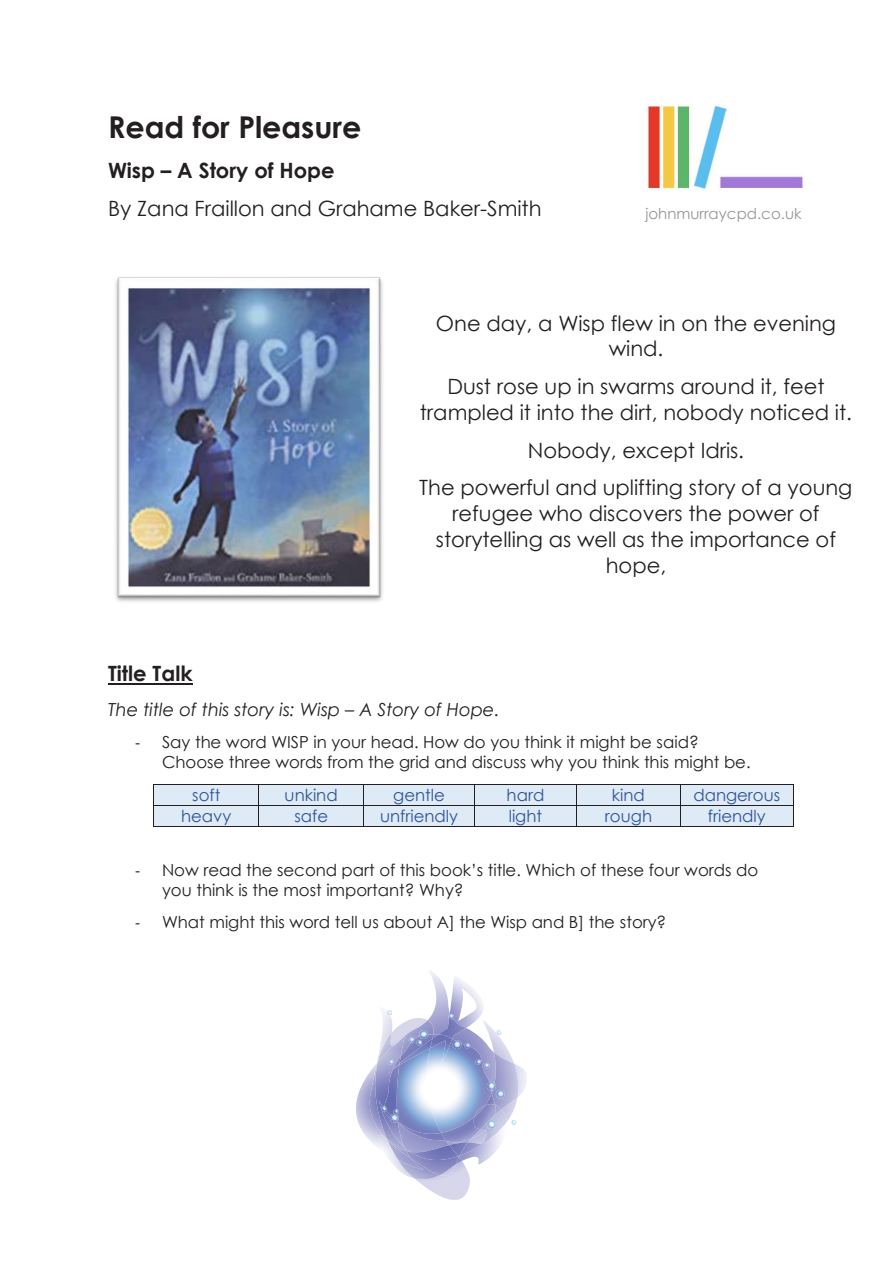
<style>
.page{position:relative;width:893px;height:1263px;background:#fff}
.page>*{position:absolute;margin:0;border:0;box-sizing:border-box;transform-origin:0 0}
.t1{font:700 30px "Century Gothic";color:#231f20}
.t2{font:21px/25.8px "Century Gothic";color:#231f20;text-align:center}
.t3{font:700 21px "Century Gothic";color:#231f20}
.t4{font:italic 18px "Century Gothic";color:#231f20}
.t5{font:16.5px/20.1px "Century Gothic";color:#231f20}
.t6{font:16.5px "Century Gothic";color:#2f5496}
.t7{font:15px "Century Gothic";color:#939598}
.s1{font-family:"Calibri"}
</style>
<div class="page">
<hr style="left:108px;top:683px;width:84px;height:2px;background:#231f20">
<div style="left:154px;top:785px;width:104px;height:20px;background:#deeaf6"></div>
<div style="left:259px;top:785px;width:104px;height:20px;background:#deeaf6"></div>
<div style="left:364px;top:785px;width:110px;height:20px;background:#deeaf6"></div>
<div style="left:475px;top:785px;width:101px;height:20px;background:#deeaf6"></div>
<div style="left:577px;top:785px;width:103px;height:20px;background:#deeaf6"></div>
<div style="left:681px;top:785px;width:112px;height:20px;background:#deeaf6"></div>
<hr style="left:154px;top:784px;width:104px;height:1px;background:#231f20">
<hr style="left:259px;top:784px;width:104px;height:1px;background:#231f20">
<hr style="left:364px;top:784px;width:110px;height:1px;background:#231f20">
<hr style="left:475px;top:784px;width:101px;height:1px;background:#231f20">
<hr style="left:577px;top:784px;width:103px;height:1px;background:#231f20">
<hr style="left:681px;top:784px;width:112px;height:1px;background:#231f20">
<div style="left:154px;top:806px;width:104px;height:20px;background:#deeaf6"></div>
<div style="left:259px;top:806px;width:104px;height:20px;background:#deeaf6"></div>
<div style="left:364px;top:806px;width:110px;height:20px;background:#deeaf6"></div>
<div style="left:475px;top:806px;width:101px;height:20px;background:#deeaf6"></div>
<div style="left:577px;top:806px;width:103px;height:20px;background:#deeaf6"></div>
<div style="left:681px;top:806px;width:112px;height:20px;background:#deeaf6"></div>
<hr style="left:154px;top:805px;width:104px;height:1px;background:#231f20">
<hr style="left:259px;top:805px;width:104px;height:1px;background:#231f20">
<hr style="left:364px;top:805px;width:110px;height:1px;background:#231f20">
<hr style="left:475px;top:805px;width:101px;height:1px;background:#231f20">
<hr style="left:577px;top:805px;width:103px;height:1px;background:#231f20">
<hr style="left:681px;top:805px;width:112px;height:1px;background:#231f20">
<hr style="left:154px;top:826px;width:104px;height:1px;background:#231f20">
<svg style="left:258px;top:784px;width:1px;height:43px"></svg>
<hr style="left:259px;top:826px;width:104px;height:1px;background:#231f20">
<svg style="left:363px;top:784px;width:1px;height:43px"></svg>
<hr style="left:364px;top:826px;width:110px;height:1px;background:#231f20">
<svg style="left:474px;top:784px;width:1px;height:43px"></svg>
<hr style="left:475px;top:826px;width:101px;height:1px;background:#231f20">
<svg style="left:576px;top:784px;width:1px;height:43px"></svg>
<hr style="left:577px;top:826px;width:103px;height:1px;background:#231f20">
<svg style="left:680px;top:784px;width:1px;height:43px"></svg>
<hr style="left:681px;top:826px;width:112px;height:1px;background:#231f20">
<svg style="left:793px;top:784px;width:1px;height:43px"></svg>
<img style="left:115px;top:277px;width:268px;height:325px">
<img style="left:646px;top:105px;width:157px;height:86px">
<img style="left:415px;top:1178px;width:55px;height:22px">
<img style="left:382px;top:971px;width:144px;height:124px">
<img style="left:382px;top:1020px;width:56px;height:16px">
<img style="left:468px;top:1019px;width:49px;height:33px">
<img style="left:492px;top:1052px;width:28px;height:71px">
<img style="left:356px;top:1075px;width:17px;height:68px">
<img style="left:368px;top:1068px;width:5px;height:71px">
<img style="left:373px;top:1036px;width:27px;height:111px">
<img style="left:379px;top:1100px;width:6px;height:35px">
<img style="left:450px;top:975px;width:36px;height:53px">
<img style="left:438px;top:1013px;width:28px;height:26px">
<img style="left:385px;top:1122px;width:124px;height:56px">
<img style="left:398px;top:1157px;width:64px;height:22px">
<img style="left:406px;top:1156px;width:53px;height:19px">
<img style="left:501px;top:1109px;width:6px;height:46px">
<img style="left:449px;top:1105px;width:52px;height:51px">
<img style="left:424px;top:1145px;width:34px;height:15px">
<img style="left:379px;top:1135px;width:19px;height:25px">
<img style="left:388px;top:1141px;width:36px;height:29px">
<img style="left:387px;top:1139px;width:24px;height:19px">
<img style="left:400px;top:1034px;width:9px;height:4px">
<img style="left:441px;top:1039px;width:51px;height:54px">
<img style="left:396px;top:1048px;width:45px;height:86px">
<img style="left:441px;top:1093px;width:54px;height:50px">
<img style="left:398px;top:1122px;width:48px;height:19px">
<img style="left:384px;top:1065px;width:15px;height:41px">
<img style="left:384px;top:1122px;width:14px;height:1px">
<img style="left:430px;top:1034px;width:22px;height:32px">
<img style="left:399px;top:1038px;width:33px;height:27px">
<img style="left:481px;top:1129px;width:13px;height:1px">
<img style="left:473px;top:1104px;width:23px;height:25px">
<svg style="left:474px;top:1105px;width:22px;height:24px"></svg>
<svg style="left:487px;top:1082px;width:18px;height:17px"></svg>
<svg style="left:409px;top:1030px;width:29px;height:15px"></svg>
<svg style="left:453px;top:1040px;width:17px;height:9px"></svg>
<svg style="left:496px;top:1030px;width:5px;height:5px"></svg>
<svg style="left:387px;top:1010px;width:5px;height:6px"></svg>
<svg style="left:511px;top:1120px;width:5px;height:5px"></svg>
<svg style="left:381px;top:1106px;width:18px;height:16px"></svg>
<svg style="left:448px;top:1014px;width:6px;height:5px"></svg>
<svg style="left:475px;top:1059px;width:15px;height:9px"></svg>
<svg style="left:386px;top:1056px;width:15px;height:19px"></svg>
<h1 class="t1" style="left:108px;top:105px;width:255px">Read for Pleasure</h1>
<p class="t3" style="left:108px;top:154px;width:228px">Wisp – A Story of Hope</p>
<p class="t2" style="left:108px;top:195px;width:435px">By Zana Fraillon and Grahame Baker-Smith</p>
<p class="t7" style="left:645px;top:203px;width:158px">johnmurraycpd.co.uk</p>
<p class="t2" style="left:436px;top:310px;width:402px">One day, a Wisp flew in on the evening wind.</p>
<p class="t2" style="left:420px;top:373px;width:434px">Dust rose up in swarms around it, feet trampled it into the dirt, nobody noticed it.</p>
<p class="t2" style="left:419px;top:431px;width:435px;line-height:37.7px">Nobody, except Idris.<br>The powerful and uplifting story of a young</p>
<p class="t2" style="left:436px;top:500px;width:402px">refugee who discovers the power of storytelling as well as the importance of hope,</p>
<p class="t3" style="left:108px;top:657px;width:86px">Title Talk</p>
<p class="t4" style="left:108px;top:697px;width:393px">The title of this story is: Wisp – A Story of Hope.</p>
<p class="t5" style="left:162px;top:732px;width:590px;text-indent:-27px"><span class="s1">-</span> Say the word WISP in your head. How do you think it might be said?<br>Choose three words from the grid and discuss why you think this might be.</p>
<p class="t6" style="left:192px;top:784px;width:30px">soft</p>
<p class="t6" style="left:285px;top:784px;width:55px">unkind</p>
<p class="t6" style="left:393px;top:784px;width:53px">gentle</p>
<p class="t6" style="left:507px;top:784px;width:39px">hard</p>
<p class="t6" style="left:612px;top:784px;width:34px">kind</p>
<p class="t6" style="left:693px;top:784px;width:88px">dangerous</p>
<p class="t6" style="left:181px;top:805px;width:52px">heavy</p>
<p class="t6" style="left:294px;top:805px;width:35px">safe</p>
<p class="t6" style="left:380px;top:805px;width:79px">unfriendly</p>
<p class="t6" style="left:509px;top:805px;width:35px">light</p>
<p class="t6" style="left:605px;top:805px;width:49px">rough</p>
<p class="t6" style="left:708px;top:805px;width:59px">friendly</p>
<p class="t5" style="left:162px;top:859px;width:598px;text-indent:-27px"><span class="s1">-</span> Now read the second part of this book’s title. Which of these four words do you think is the most important? Why?</p>
<p class="t5" style="left:135px;top:912px;width:533px"><span class="s1">-</span> What might this word tell us about A] the Wisp and B] the story?</p>
</div>
